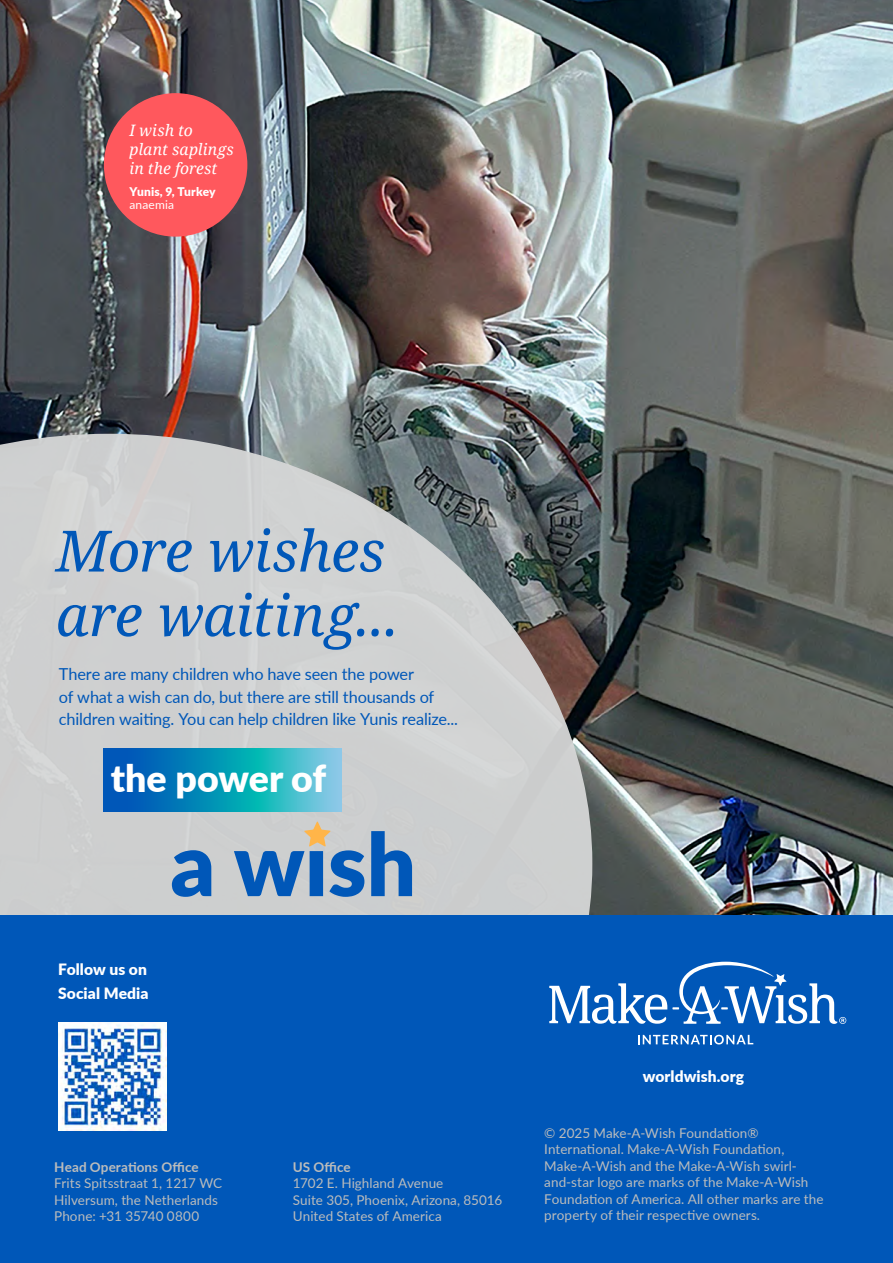
<style>
.page{position:relative;width:893px;height:1263px;background:#0057b8}
.page>*{position:absolute;margin:0;border:0;box-sizing:border-box;transform-origin:0 0}
.t1{font:italic 57px/64.5px "Droid Serif";letter-spacing:-.01em;color:#0057b8}
.country{font:900 37.5px "Lato";color:#fff}
.Body_blue{font:16.5px/22.5px "Lato";letter-spacing:-.01em;color:#0057b8}
.t2{font:italic 15.75px/18.8px "Droid Serif";letter-spacing:.005em;color:#fff}
.Address{font:900 15.6px/24px "Lato";letter-spacing:.005em;color:#fff}
.Body_copy{font:13.5px/16.5px "Lato";letter-spacing:.005em;color:#bbbcbc}
.Body_copy-2{font:700 13.5px "Lato";letter-spacing:.01em;color:#bbbcbc}
.t3{font:900 12px "Lato";letter-spacing:.01em;color:#fff}
.t4{font:12px "Lato";letter-spacing:.015em;color:#fff}
</style>
<div class="page">
<img style="left:0;top:0;width:893px;height:914px">
<svg style="left:638px;top:1035px;width:115px;height:9px"></svg>
<svg style="left:549px;top:962px;width:297px;height:62px"></svg>
<img style="left:58px;top:1023px;width:108px;height:107px">
<svg style="left:0;top:434px;width:592px;height:480px;background:#babdbd"></svg>
<svg style="left:104px;top:749px;width:238px;height:63px"></svg>
<svg style="left:172px;top:821px;width:240px;height:76px"></svg>
<div style="left:104px;top:93px;width:143px;height:144px;background:#ff585d;border-radius:50%"></div>
<p class="t2" style="left:129px;top:121px;width:106px">I wish to plant saplings in the forest</p>
<p class="t3" style="left:129px;top:182px;width:88px">Yunis, 9, Turkey</p>
<p class="t4" style="left:129px;top:196px;width:46px">anaemia</p>
<p class="t1" style="left:56px;top:517px;width:345px">More wishes are waiting...</p>
<p class="Body_blue" style="left:59px;top:662px;width:401px">There are many children who have seen the power<br>of what a wish can do, but there are still thousands of children waiting. You can help children like Yunis realize...</p>
<p class="country" style="left:111px;top:750px;width:217px">the power of</p>
<p class="Address" style="left:58px;top:957px;width:92px">Follow us on<br>Social Media</p>
<p class="Body_copy-2" style="left:54px;top:1157px;width:146px">Head Operations Office</p>
<p class="Body_copy" style="left:54px;top:1174px;width:170px">Frits Spitsstraat 1, 1217 WC</p>
<p class="Body_copy" style="left:54px;top:1191px;width:165px">Hilversum, the Netherlands</p>
<p class="Body_copy" style="left:54px;top:1207px;width:147px">Phone: +31 35740 0800</p>
<p class="Body_copy-2" style="left:293px;top:1157px;width:59px">US Office</p>
<p class="Body_copy" style="left:293px;top:1174px;width:152px">1702 E. Highland Avenue</p>
<p class="Body_copy" style="left:293px;top:1191px;width:211px">Suite 305, Phoenix, Arizona, 85016</p>
<p class="Body_copy" style="left:293px;top:1207px;width:150px">United States of America</p>
<p class="Address" style="left:643px;top:1063px;width:103px">worldwish.org</p>
<p class="Body_copy" style="left:544px;top:1124px;width:281px">© 2025 Make-A-Wish Foundation® International. Make-A-Wish Foundation, Make-A-Wish and the Make-A-Wish swirl&shy;and-star logo are marks of the Make-A-Wish Foundation of America. All other marks are the property of their respective owners.</p>
</div>
